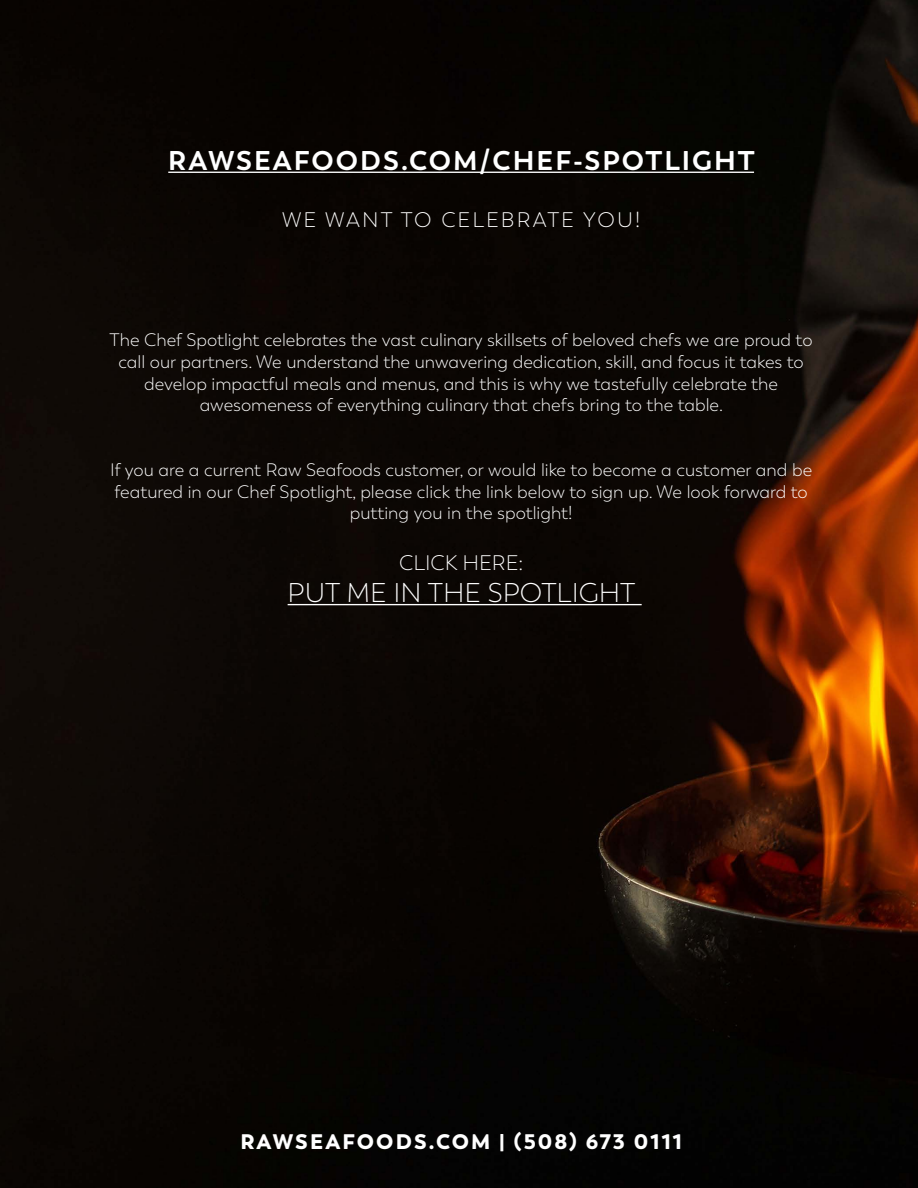
<style>
.page{position:relative;width:918px;height:1188px;background:#fff}
.page>*{position:absolute;margin:0;border:0;box-sizing:border-box;transform-origin:0 0}
.t1{font:700 27px "Boston";letter-spacing:.075em;color:#fff}
.t2{font:300 27px "Boston";color:#fff}
.t3{font:900 21px "Boston";letter-spacing:.1em;color:#fff}
.t4{font:300 21px "Boston";letter-spacing:.09em;color:#fff}
.t5{font:300 21px "Boston";color:#fff}
.t6{font:300 18px/21.6px "Boston";color:#fff;text-align:center}
</style>
<div class="page">
<img style="left:0;top:0;width:918px;height:1188px">
<hr style="left:168px;top:172px;width:586px;height:1px;background:#fff">
<hr style="left:288px;top:604px;width:354px;height:1px;background:#fff">
<h1 class="t1" style="left:168px;top:143px;width:588px">RAWSEAFOODS.COM/CHEF-SPOTLIGHT</h1>
<p class="t4" style="left:282px;top:208px;width:360px">WE WANT TO CELEBRATE YOU!</p>
<p class="t6" style="left:110px;top:330px;width:705px">The Chef Spotlight celebrates the vast culinary skillsets of beloved chefs we are proud to call our partners. We understand the unwavering dedication, skill, and focus it takes to develop impactful meals and menus, and this is why we tastefully celebrate the awesomeness of everything culinary that chefs bring to the table.</p>
<p class="t6" style="left:110px;top:459px;width:704px">If you are a current Raw Seafoods customer, or would like to become a customer and be featured in our Chef Spotlight, please click the link below to sign up. We look forward to putting you in the spotlight!</p>
<p class="t5" style="left:399px;top:550px;width:125px">CLICK HERE:</p>
<h1 class="t2" style="left:288px;top:577px;width:349px">PUT ME IN THE SPOTLIGHT</h1>
<p class="t3" style="left:240px;top:1129px;width:443px">RAWSEAFOODS.COM | (508) 673 0111</p>
</div>
